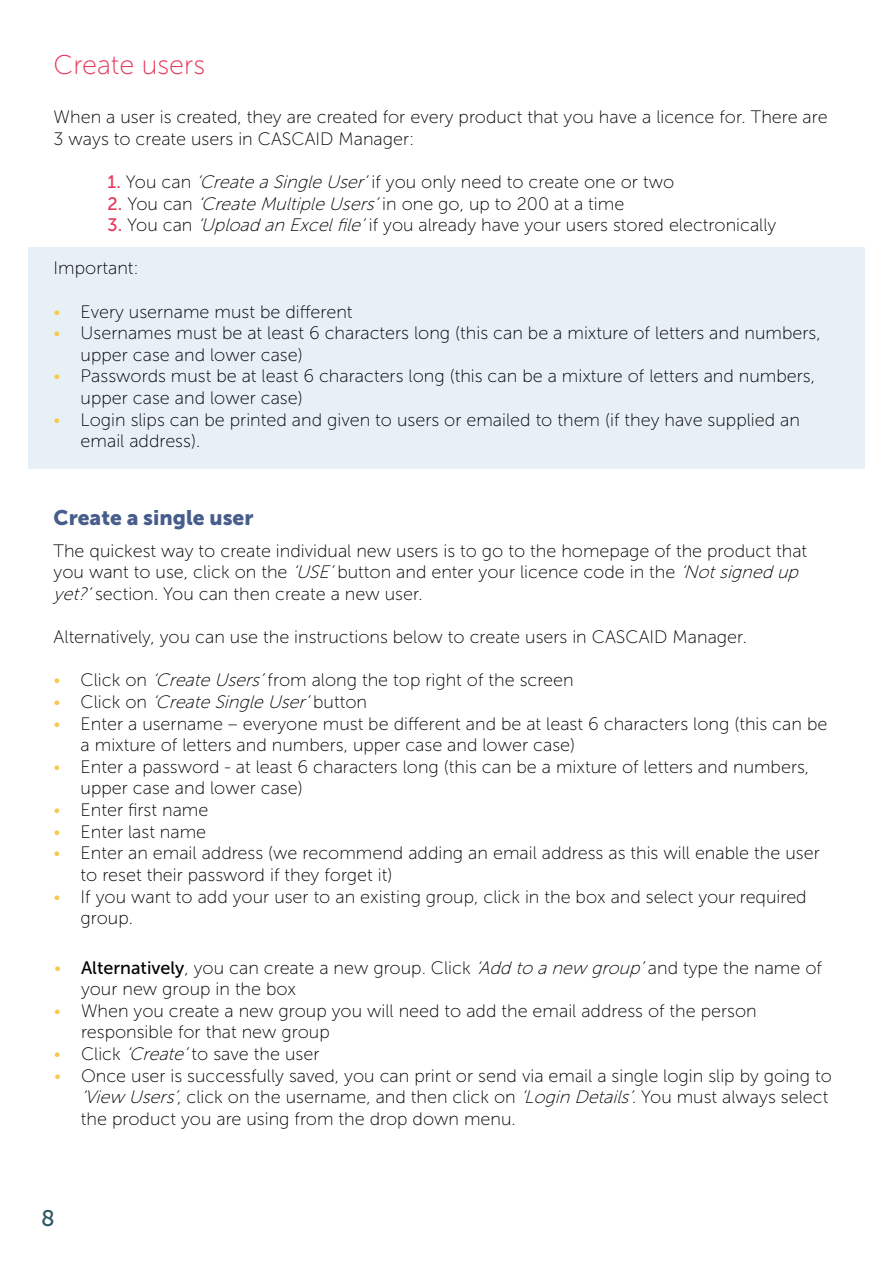
<style>
.page{position:relative;width:893px;height:1263px;background:#fff}
.page>*{position:absolute;margin:0;border:0;box-sizing:border-box;transform-origin:0 0}
.t1{font:27px "Museo Sans 100";color:#e83458}
.t2{font:22.5px "Museo Sans 500";color:#305762}
.t3{font:21px "Museo Sans 900";color:#475d8b}
.t4{font:18px/21.6px "Museo Sans 100";color:#000}
.t5{font:italic 18px "Museo Sans 100";color:#000}
.s1{font-family:"Museo Sans 500";color:#e83458}
.s2{font-style:italic}
.s3{color:#f7c94e}
.s4{font-style:normal;color:#f7c94e}
.s5{font-style:normal}
.s6{font-family:"Museo Sans 500"}
</style>
<div class="page">
<div style="left:28px;top:247px;width:836px;height:222px;background:#e8f0f7"></div>
<h1 class="t1" style="left:54px;top:51px;width:153px">Create users</h1>
<p class="t4" style="left:54px;top:106px;width:776px">When a user is created, they are created for every product that you have a licence for. There are<br>3 ways to create users in CASCAID Manager:</p>
<p class="t4" style="left:108px;top:171px;width:568px"><span class="s1">1.</span> You can <span class="s2">‘Create aSingle User’</span>if you only need to create one or two<br><span class="s1">2 .</span> Yo u c a n <span class="s2">‘Create Multiple Users’</span>i n o n e g o , u p to 2 0 0 a t a t i m e</p>
<p class="t4" style="left:108px;top:214px;width:670px"><span class="s1">3.</span> You can <span class="s2">‘Upload an Excelfile’</span>if you already have your users stored electronically</p>
<p class="t4" style="left:54px;top:258px;width:87px">Important:</p>
<p class="t4" style="left:54px;top:301px;width:300px"><span class="s3">•</span> Every username must be different</p>
<p class="t4" style="left:81px;top:322px;width:742px;text-indent:-27px"><span class="s3">•</span> Usernames must be at least 6 characters long (this can be a mixture of letters and numbers, upper case and lower case)</p>
<p class="t4" style="left:81px;top:366px;width:736px;text-indent:-27px"><span class="s3">•</span> Passwords must be at least 6 characters long (this can be a mixture of letters and numbers, upper case and lower case)</p>
<p class="t4" style="left:81px;top:409px;width:721px;text-indent:-27px"><span class="s3">•</span> Login slips can be printed and given to users or emailed to them (if they have supplied an email address).</p>
<p class="t3" style="left:54px;top:506px;width:201px">Create a single user</p>
<p class="t4" style="left:54px;top:540px;width:755px">The quickest way to create individual new users is to go to the homepage of the product that you want to use, click on the <span class="s2">‘USE’</span>button and enter your licence code in the <span class="s2">‘Notsigned up yet?’</span>section. You can then create a new user.</p>
<p class="t4" style="left:54px;top:626px;width:695px">Alternatively, you can use the instructions below to create users in CASCAID Manager.</p>
<p class="t4" style="left:54px;top:670px;width:522px"><span class="s3">•</span> Click on <span class="s2">‘Create Users’</span>from along the top right of the screen</p>
<p class="t5" style="left:54px;top:692px;width:315px"><span class="s4">•</span> <span class="s5">C l i c k o n</span> ‘Create Single User’<span class="s5">b u t t o n</span></p>
<p class="t4" style="left:81px;top:713px;width:748px;text-indent:-27px"><span class="s3">•</span> Enter a username – everyone must be different and be at least 6 characters long (this can be a mixture of letters and numbers, upper case and lower case)</p>
<p class="t4" style="left:81px;top:756px;width:730px;text-indent:-27px"><span class="s3">•</span> Enter a password - at least 6 characters long (this can be a mixture of letters and numbers, upper case and lower case)</p>
<p class="t4" style="left:54px;top:799px;width:156px"><span class="s3">•</span> Enter first name</p>
<p class="t4" style="left:54px;top:821px;width:154px"><span class="s3">•</span> Enter last name</p>
<p class="t4" style="left:81px;top:842px;width:741px;text-indent:-27px"><span class="s3">•</span> Enter an email address (we recommend adding an email address as this will enable the user to reset their password if they forget it)</p>
<p class="t4" style="left:81px;top:886px;width:728px;text-indent:-27px"><span class="s3">•</span> If you want to add your user to an existing group, click in the box and select your required group.</p>
<p class="t4" style="left:81px;top:957px;width:742px;text-indent:-27px"><span class="s3">•</span> <span class="s6">Alternatively</span>, you can create a new group. Click <span class="s2">‘Add to anew group’</span>and type the name of your new group in the box</p>
<p class="t4" style="left:81px;top:1000px;width:677px;text-indent:-27px"><span class="s3">•</span> When you create a new group you will need to add the email address of the person responsible for that new group</p>
<p class="t4" style="left:54px;top:1043px;width:267px"><span class="s3">•</span> Click <span class="s2">‘Create’</span>to save the user</p>
<p class="t4" style="left:81px;top:1065px;width:752px;text-indent:-27px"><span class="s3">•</span> Once user is successfully saved, you can print or send via email a single login slip by going to <span class="s2">‘View Users’</span>, click on the username, and then click on <span class="s2">‘Login Details’.</span>You must always select the product you are using from the drop down menu.</p>
<p class="t2" style="left:41px;top:1206px;width:15px">8</p>
</div>
